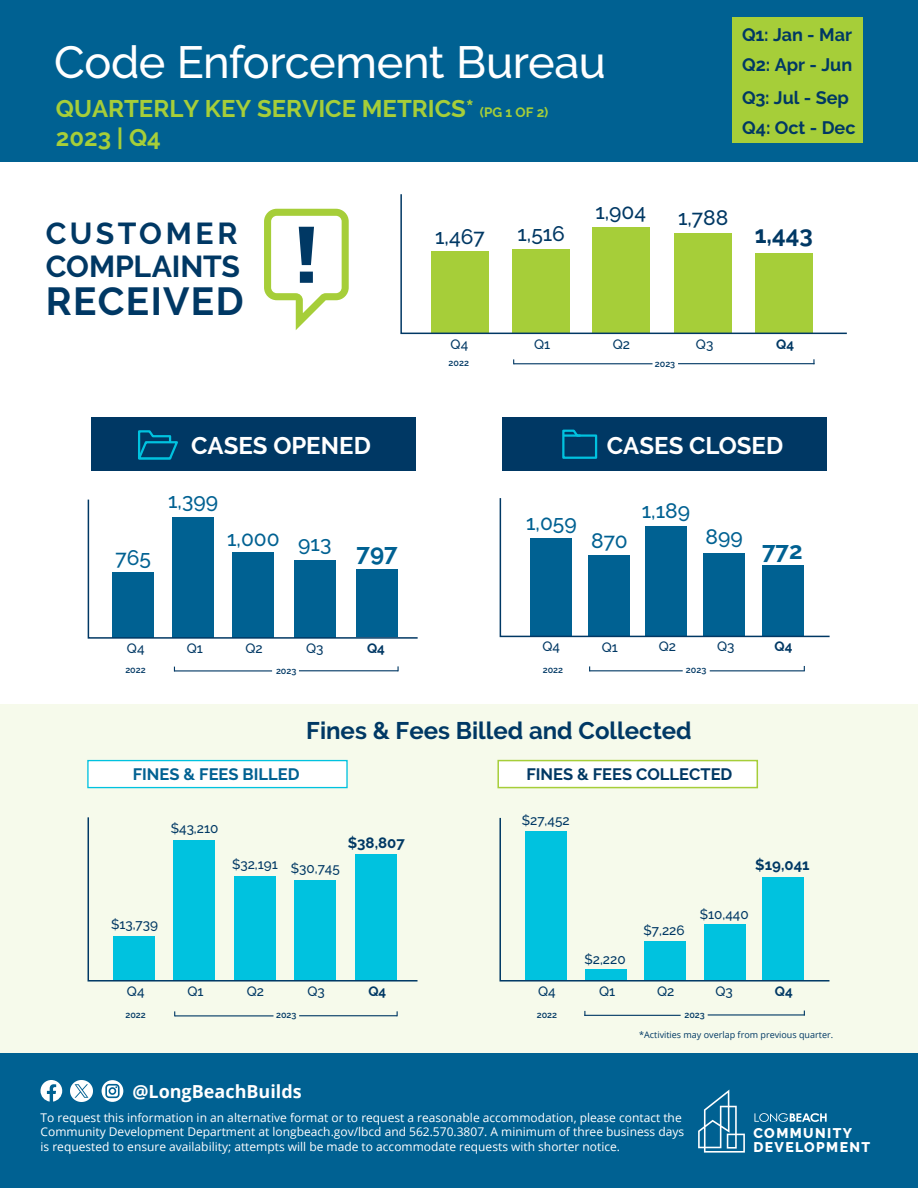
<style>
.page{position:relative;width:918px;height:1188px;background:#fff}
.page>*{position:absolute;margin:0;border:0;box-sizing:border-box;transform-origin:0 0}
.t1{font:500 45px "Raleway";letter-spacing:-.01em;color:#fff}
.t2{font:700 39px "Raleway";letter-spacing:.03em;color:#003864}
.t3{font:700 30.15px/33.3px "Raleway";letter-spacing:.01em;color:#003864}
.t4{font:700 24px/28.8px "Raleway";color:#a6ce39}
.t5{font:700 24px "Raleway";color:#003864}
.t6{font:700 24px "Raleway";color:#fff}
.t7{font:700 24px "Raleway";color:#006192}
.t8{font:500 21px "Raleway";color:#006192}
.t9{font:500 21px "Raleway";color:#003864}
.t10{font:700 18px/29.7px "Raleway";color:#003864}
.t11{font:700 18px "Open Sans";color:#fff}
.t12{font:700 16.5px "Raleway";color:#003864}
.t13{font:700 16.5px "Raleway";color:#006192}
.t14{font:700 15px "Raleway";color:#003864}
.t15{font:800 13.95px/14px "Raleway";letter-spacing:.1em;color:#fff}
.t16{font:500 13.5px "Raleway";color:#003864}
.t17{font:700 13.5px "Raleway";color:#003864}
.t18{font:12px/14.4px "Open Sans";color:#fff}
.t19{font:9px "Open Sans";color:#003864}
.t20{font:600 9px "Raleway";color:#003864}
.s1{font-size:13.5px}
</style>
<div class="page">
<div style="left:0;top:704px;width:918px;height:353px;background:#f6faeb"></div>
<div style="left:0;top:0;width:918px;height:162px;background:#006192"></div>
<div style="left:733px;top:18px;width:130px;height:125px;background:#a6ce39"></div>
<svg style="left:264px;top:209px;width:85px;height:121px"></svg>
<div style="left:91px;top:417px;width:324px;height:54px;background:#003864"></div>
<svg style="left:138px;top:430px;width:40px;height:30px"></svg>
<div style="left:503px;top:417px;width:324px;height:54px;background:#003864"></div>
<svg style="left:562px;top:429px;width:36px;height:30px"></svg>
<hr style="left:563px;top:434px;width:17px;height:3px;background:#00c2df">
<div style="left:87px;top:760px;width:261px;height:28px;background:#fff;border:1px solid #00c2df"></div>
<div style="left:497px;top:760px;width:261px;height:28px;background:#fff;border:2px solid #a6ce39"></div>
<hr style="left:514px;top:363px;width:139px;height:1px;background:#003864">
<hr style="left:678px;top:363px;width:137px;height:1px;background:#003864">
<hr style="left:175px;top:670px;width:97px;height:1px;background:#003864">
<hr style="left:299px;top:670px;width:99px;height:1px;background:#003864">
<hr style="left:589px;top:670px;width:94px;height:1px;background:#003864">
<hr style="left:710px;top:670px;width:95px;height:1px;background:#003864">
<hr style="left:175px;top:1015px;width:99px;height:1px;background:#003864">
<hr style="left:299px;top:1015px;width:98px;height:1px;background:#003864">
<hr style="left:584px;top:1015px;width:97px;height:1px;background:#003864">
<hr style="left:708px;top:1014px;width:97px;height:2px;background:#003864">
<div style="left:0;top:1053px;width:918px;height:135px;background:#006192"></div>
<svg style="left:41px;top:1080px;width:21px;height:22px"></svg>
<svg style="left:698px;top:1090px;width:47px;height:63px"></svg>
<svg style="left:755px;top:1113px;width:72px;height:9px"></svg>
<img style="left:71px;top:1080px;width:22px;height:22px">
<div style="left:102px;top:1080px;width:21px;height:22px;background:#fff;border-radius:50%"></div>
<svg style="left:105px;top:1083px;width:15px;height:16px"></svg>
<svg style="left:400px;top:194px;width:447px;height:141px"></svg>
<svg style="left:87px;top:499px;width:331px;height:140px"></svg>
<svg style="left:499px;top:498px;width:331px;height:140px"></svg>
<svg style="left:87px;top:817px;width:331px;height:165px"></svg>
<svg style="left:499px;top:817px;width:331px;height:165px"></svg>
<h3 class="t10" style="left:742px;top:20px;width:112px">Q1: Jan - Mar<br>Q2: Apr - Jun</h3>
<h1 class="t1" style="left:54px;top:36px;width:553px">Code Enforcement Bureau</h1>
<h3 class="t4" style="left:56px;top:94px;width:494px">QUARTERLY KEY SERVICE METRICS* <span class="s1">(PG 1 OF 2)<br></span>2023 | Q4</h3>
<h3 class="t10" style="left:742px;top:83px;width:115px">Q3: Jul - Sep<br>Q4: Oct - Dec</h3>
<h3 class="t3" style="left:46px;top:217px;width:196px">CUSTOMER<br>COMPLAINTS</h3>
<h2 class="t2" style="left:46px;top:279px;width:199px">RECEIVED</h2>
<h3 class="t6" style="left:191px;top:431px;width:181px">CASES OPENED</h3>
<h3 class="t9" style="left:435px;top:225px;width:51px">1,467</h3>
<h3 class="t9" style="left:517px;top:222px;width:49px">1,516</h3>
<h3 class="t9" style="left:595px;top:199px;width:52px">1,904</h3>
<h3 class="t9" style="left:678px;top:205px;width:52px">1,788</h3>
<h3 class="t5" style="left:755px;top:221px;width:60px">1,443</h3>
<p class="t16" style="left:451px;top:336px;width:19px">Q4</p>
<p class="t16" style="left:534px;top:336px;width:18px">Q1</p>
<p class="t16" style="left:613px;top:336px;width:19px">Q2</p>
<p class="t16" style="left:696px;top:336px;width:19px">Q3</p>
<p class="t17" style="left:776px;top:336px;width:19px">Q4</p>
<p class="t20" style="left:449px;top:358px;width:22px">2022</p>
<p class="t20" style="left:655px;top:358px;width:22px">2023</p>
<h3 class="t6" style="left:607px;top:431px;width:178px">CASES CLOSED</h3>
<h3 class="t8" style="left:116px;top:545px;width:37px">765</h3>
<h3 class="t8" style="left:168px;top:488px;width:51px">1,399</h3>
<h3 class="t8" style="left:227px;top:527px;width:54px">1,000</h3>
<h3 class="t8" style="left:642px;top:498px;width:50px">1,189</h3>
<h3 class="t8" style="left:526px;top:510px;width:52px">1,059</h3>
<h3 class="t8" style="left:298px;top:531px;width:35px">913</h3>
<h3 class="t8" style="left:706px;top:524px;width:39px">899</h3>
<h3 class="t8" style="left:591px;top:529px;width:38px">870</h3>
<h3 class="t7" style="left:357px;top:539px;width:43px">797</h3>
<h3 class="t7" style="left:762px;top:537px;width:42px">772</h3>
<p class="t16" style="left:306px;top:640px;width:19px">Q3</p>
<p class="t16" style="left:717px;top:639px;width:19px">Q3</p>
<p class="t16" style="left:542px;top:639px;width:19px">Q4</p>
<p class="t16" style="left:602px;top:639px;width:18px">Q1</p>
<p class="t16" style="left:659px;top:639px;width:19px">Q2</p>
<p class="t17" style="left:775px;top:639px;width:19px">Q4</p>
<p class="t16" style="left:127px;top:640px;width:19px">Q4</p>
<p class="t16" style="left:187px;top:641px;width:18px">Q1</p>
<p class="t16" style="left:245px;top:640px;width:19px">Q2</p>
<p class="t17" style="left:367px;top:640px;width:19px">Q4</p>
<p class="t20" style="left:125px;top:665px;width:22px">2022</p>
<p class="t20" style="left:276px;top:665px;width:22px">2023</p>
<p class="t20" style="left:543px;top:665px;width:22px">2022</p>
<p class="t20" style="left:686px;top:665px;width:22px">2023</p>
<h3 class="t5" style="left:306px;top:717px;width:387px">Fines &amp; Fees Billed and Collected</h3>
<h3 class="t13" style="left:133px;top:765px;width:168px">FINES &amp; FEES BILLED</h3>
<h3 class="t12" style="left:526px;top:765px;width:208px">FINES &amp; FEES COLLECTED</h3>
<p class="t16" style="left:171px;top:821px;width:49px">$43,210</p>
<p class="t14" style="left:348px;top:834px;width:59px">$38,807</p>
<p class="t16" style="left:522px;top:812px;width:49px">$27,452</p>
<p class="t16" style="left:232px;top:856px;width:47px">$32,191</p>
<p class="t16" style="left:291px;top:861px;width:50px">$30,745</p>
<p class="t14" style="left:755px;top:856px;width:56px">$19,041</p>
<p class="t16" style="left:111px;top:916px;width:49px">$13,739</p>
<p class="t16" style="left:584px;top:952px;width:43px">$2,220</p>
<p class="t16" style="left:644px;top:923px;width:43px">$7,226</p>
<p class="t16" style="left:700px;top:907px;width:50px">$10,440</p>
<p class="t16" style="left:127px;top:983px;width:19px">Q4</p>
<p class="t16" style="left:187px;top:983px;width:18px">Q1</p>
<p class="t16" style="left:247px;top:983px;width:19px">Q2</p>
<p class="t16" style="left:307px;top:983px;width:19px">Q3</p>
<p class="t17" style="left:368px;top:984px;width:19px">Q4</p>
<p class="t16" style="left:538px;top:983px;width:19px">Q4</p>
<p class="t16" style="left:599px;top:983px;width:18px">Q1</p>
<p class="t16" style="left:657px;top:983px;width:19px">Q2</p>
<p class="t16" style="left:716px;top:983px;width:19px">Q3</p>
<p class="t17" style="left:775px;top:983px;width:19px">Q4</p>
<p class="t20" style="left:125px;top:1010px;width:22px">2022</p>
<p class="t20" style="left:276px;top:1010px;width:22px">2023</p>
<p class="t20" style="left:537px;top:1010px;width:22px">2022</p>
<p class="t20" style="left:684px;top:1010px;width:22px">2023</p>
<p class="t19" style="left:639px;top:1028px;width:195px">*Activities may overlap from previous quarter.</p>
<h3 class="t11" style="left:132px;top:1078px;width:171px">@LongBeachBuilds</h3>
<p class="t18" style="left:41px;top:1110px;width:645px">To request this information in an alternative format or to request a reasonable accommodation, please contact the<br>Community Development Department at longbeach.gov/lbcd and 562.570.3807. A minimum of three business days is requested to ensure availability; attempts will be made to accommodate requests with shorter notice.</p>
<p class="t15" style="left:753px;top:1127px;width:118px">COMMUNITY<br>DEVELOPMENT</p>
</div>
